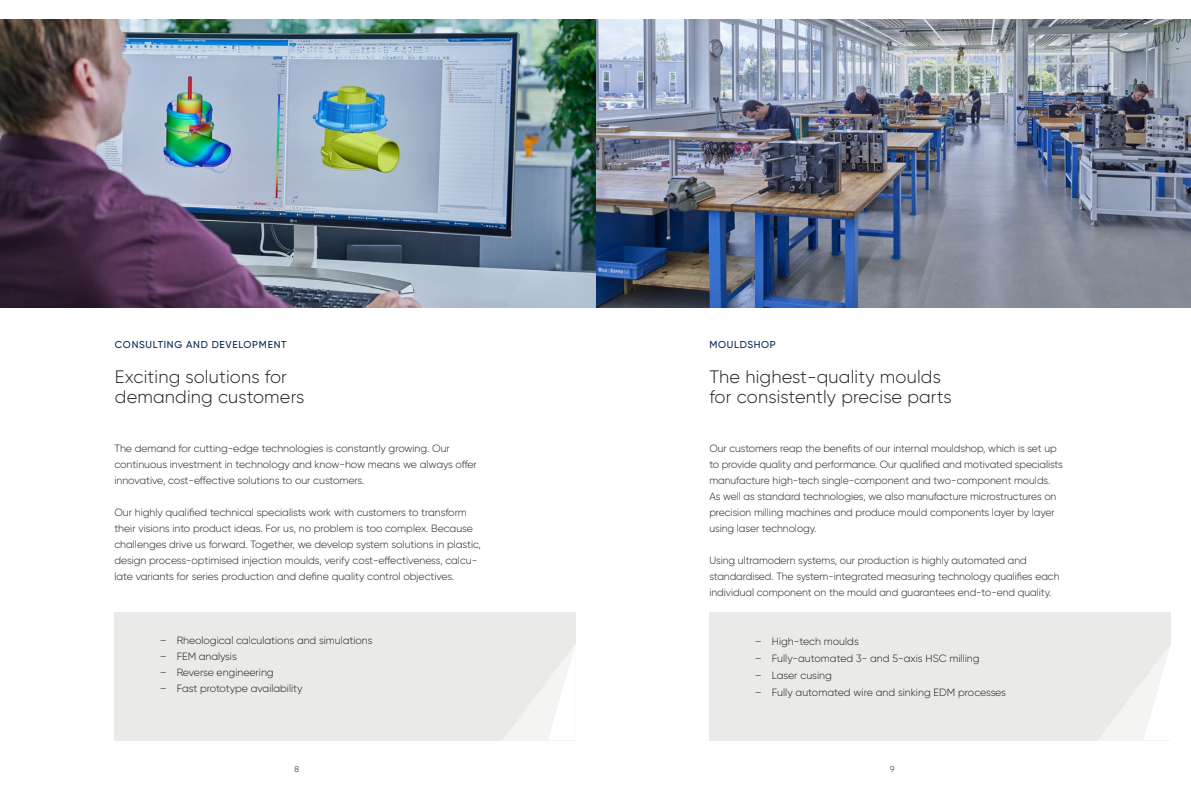
<style>
.page{position:relative;width:1191px;height:794px;background:#fff}
.page>*{position:absolute;margin:0;border:0;box-sizing:border-box;transform-origin:0 0}
.t1{font:300 18px/20px "Gilroy";letter-spacing:.01em;color:#231f20}
.t2{font:300 10.5px/16px "Gilroy";letter-spacing:-.005em;color:#231f20}
.t3{font:500 10px "Gilroy";letter-spacing:.07em;color:#002855}
.t4{font:300 8.5px "Gilroy";color:#231f20}
</style>
<div class="page">
<div style="left:709px;top:612px;width:462px;height:128px;background:#eaebe9"></div>
<svg style="left:1143px;top:645px;width:28px;height:95px"></svg>
<div style="left:114px;top:612px;width:461px;height:128px;background:#eaebe9"></div>
<svg style="left:548px;top:646px;width:27px;height:94px"></svg>
<img style="left:595px;top:20px;width:596px;height:288px">
<img style="left:0;top:20px;width:595px;height:288px">
<p class="t3" style="left:115px;top:339px;width:173px">CONSULTING AND DEVELOPMENT</p>
<p class="t3" style="left:709px;top:339px;width:68px">MOULDSHOP</p>
<h1 class="t1" style="left:115px;top:366px;width:191px">Exciting solutions for demanding customers</h1>
<h1 class="t1" style="left:709px;top:366px;width:244px">The highest-quality moulds for consistently precise parts</h1>
<p class="t2" style="left:114px;top:440px;width:364px">The demand for cutting-edge technologies is constantly growing. Our continuous investment in technology and know-how means we always offer innovative, cost-effective solutions to our customers.</p>
<p class="t2" style="left:114px;top:504px;width:368px">Our highly qualified technical specialists work with customers to transform their visions into product ideas. For us, no problem is too complex. Because challenges drive us forward. Together, we develop system solutions in plastic, design process-optimised injection moulds, verify cost-effectiveness, calcu&shy;late variants for series production and define quality control objectives.</p>
<p class="t2" style="left:160px;top:632px;width:214px">– Rheological calculations and simulations</p>
<p class="t2" style="left:160px;top:648px;width:79px">– FEM analysis</p>
<p class="t2" style="left:160px;top:664px;width:115px">– Reverse engineering</p>
<p class="t2" style="left:160px;top:680px;width:144px">– Fast prototype availability</p>
<p class="t4" style="left:294px;top:764px;width:6px">8</p>
<p class="t2" style="left:709px;top:440px;width:355px">Our customers reap the benefits of our internal mouldshop, which is set up to provide quality and performance. Our qualified and motivated specialists manufacture high-tech single-component and two-component moulds.<br>As well as standard technologies, we also manufacture microstructures on precision milling machines and produce mould components layer by layer using laser technology.</p>
<p class="t2" style="left:709px;top:552px;width:351px">Using ultramodern systems, our production is highly automated and standardised. The system-integrated measuring technology qualifies each individual component on the mould and guarantees end-to-end quality.</p>
<p class="t2" style="left:754px;top:633px;width:106px">– High-tech moulds</p>
<p class="t2" style="left:754px;top:650px;width:226px">– Fully-automated 3- and 5-axis HSC milling</p>
<p class="t2" style="left:754px;top:667px;width:79px">– Laser cusing</p>
<p class="t2" style="left:754px;top:684px;width:253px">– Fully automated wire and sinking EDM processes</p>
<p class="t4" style="left:890px;top:764px;width:6px">9</p>
</div>
